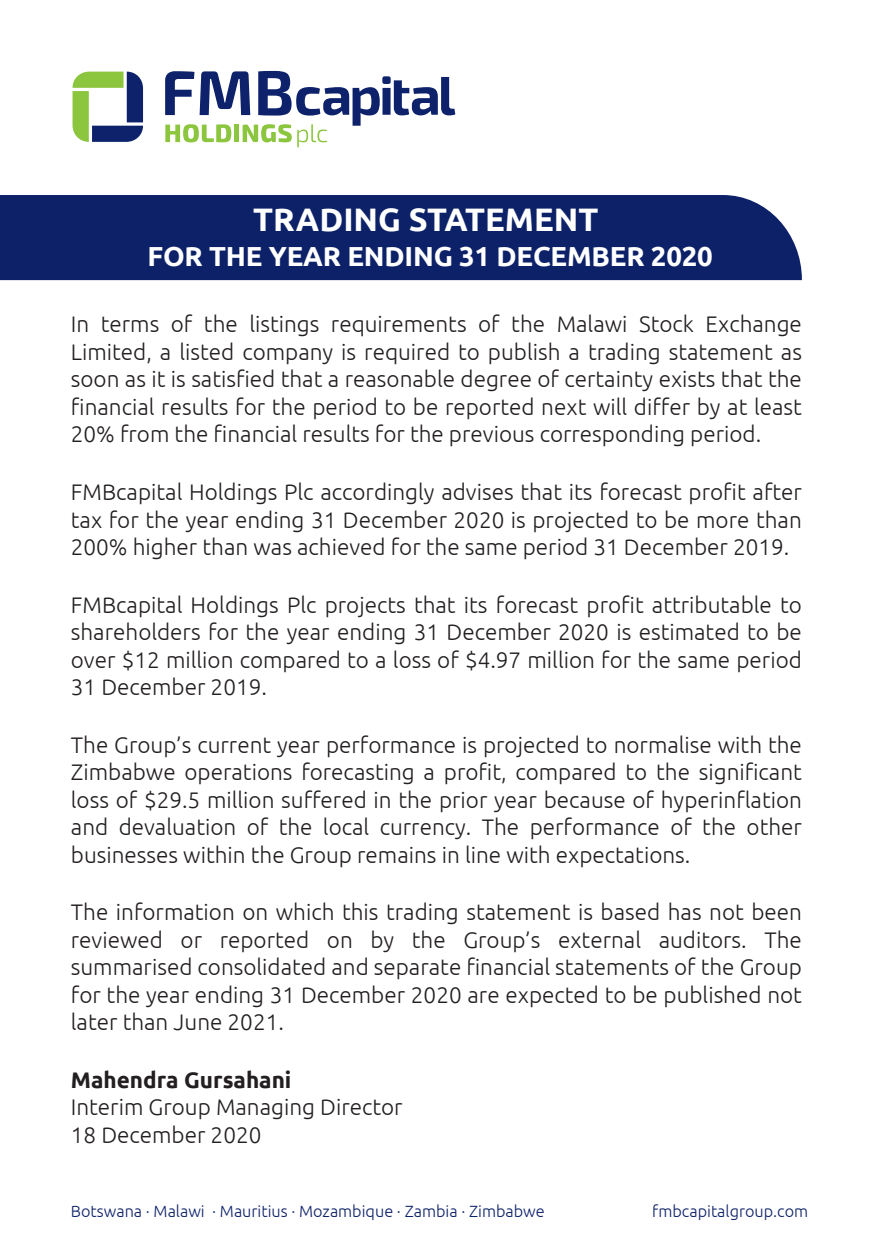
<style>
.page{position:relative;width:879px;height:1241px;background:#fff}
.page>*{position:absolute;margin:0;border:0;box-sizing:border-box;transform-origin:0 0}
.t1{font:700 32.5px "Ubuntu";color:#fff}
.t2{font:700 27.5px "Ubuntu";letter-spacing:-.005em;color:#fff}
.t3{font:300 22.5px/27.5px "Ubuntu";color:#231f20;text-align:justify}
.t4{font:700 22.5px "Ubuntu";color:#231f20}
.t5{font:300 16.25px "Ubuntu";color:#0d2169}
</style>
<div class="page">
<svg style="left:73px;top:72px;width:70px;height:70px"></svg>
<svg style="left:165px;top:71px;width:290px;height:76px"></svg>
<div style="left:0;top:195px;width:802px;height:85px;background:#0d2169"></div>
<h1 class="t1" style="left:253px;top:199px;width:346px">TRADING STATEMENT</h1>
<p class="t2" style="left:147px;top:239px;width:567px">FOR THE YEAR ENDING 31 DECEMBER 2020</p>
<p class="t3" style="left:71px;top:310px;width:732px">In terms of the listings requirements of the Malawi Stock Exchange Limited, a listed company is required to publish a trading statement as soon as it is satisfied that a reasonable degree of certainty exists that the financial results for the period to be reported next will differ by at least 20% from the financial results for the previous corresponding period.</p>
<p class="t3" style="left:71px;top:477px;width:732px">FMBcapital Holdings Plc accordingly advises that its forecast profit after tax for the year ending 31 December 2020 is projected to be more than 200% higher than was achieved for the same period 31 December 2019.</p>
<p class="t3" style="left:71px;top:590px;width:732px">FMBcapital Holdings Plc projects that its forecast profit attributable to shareholders for the year ending 31 December 2020 is estimated to be over $12 million compared to a loss of $4.97 million for the same period 31 December 2019.</p>
<p class="t3" style="left:71px;top:730px;width:732px">The Group’s current year performance is projected to normalise with the Zimbabwe operations forecasting a profit, compared to the significant loss of $29.5 million suffered in the prior year because of hyperinflation and devaluation of the local currency. The performance of the other businesses within the Group remains in line with expectations.</p>
<p class="t3" style="left:71px;top:897px;width:732px">The information on which this trading statement is based has not been reviewed or reported on by the Group’s external auditors. The summarised consolidated and separate financial statements of the Group for the year ending 31 December 2020 are expected to be published not later than June 2021.</p>
<p class="t4" style="left:71px;top:1066px;width:222px">Mahendra Gursahani</p>
<p class="t3" style="left:71px;top:1092px;width:333px">Interim Group Managing Director<br>18 December 2020</p>
<p class="t5" style="left:71px;top:1201px;width:475px">Botswana · Malawi · Mauritius · Mozambique · Zambia · Zimbabwe</p>
<p class="t5" style="left:652px;top:1201px;width:157px">fmbcapitalgroup.com</p>
</div>
